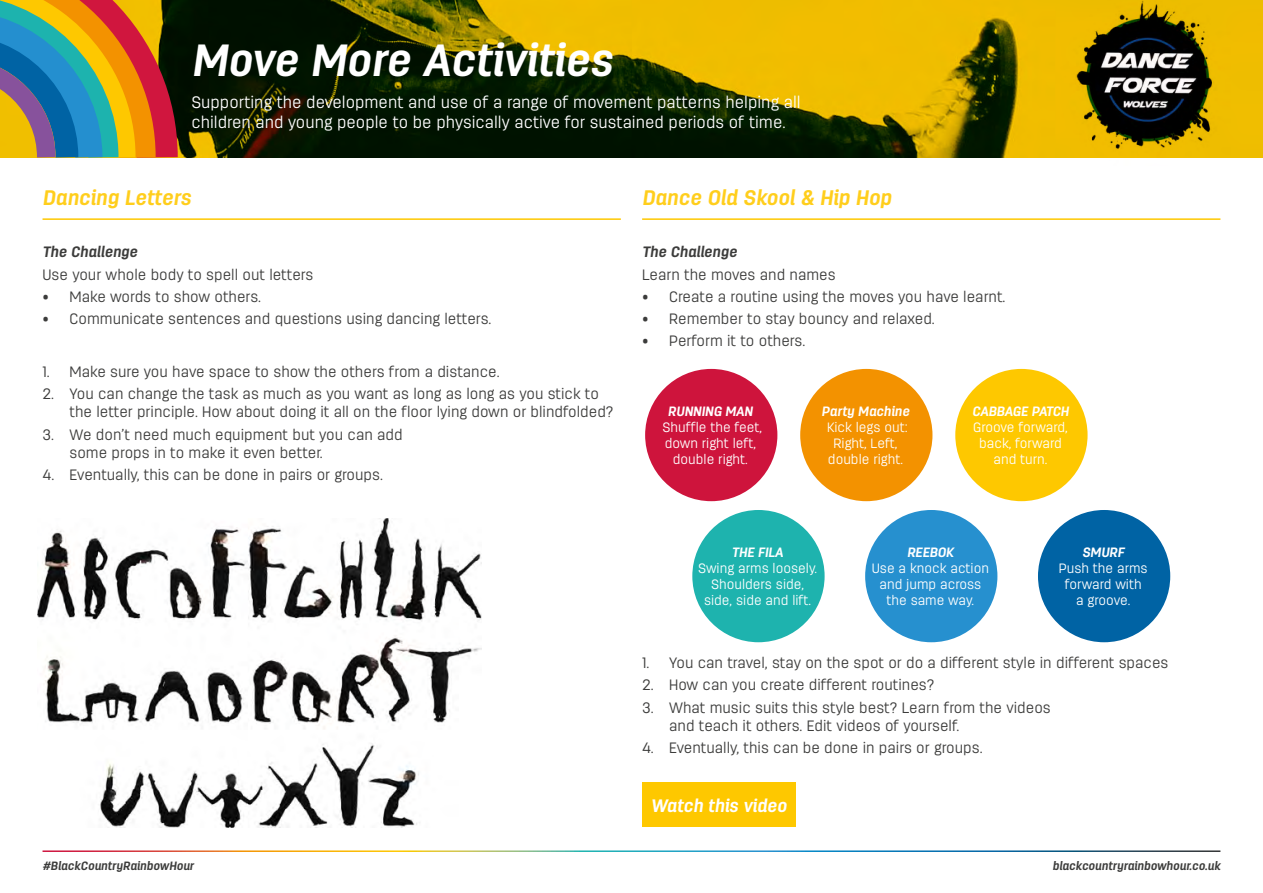
<style>
.page{position:relative;width:1263px;height:893px;background:#fff}
.page>*{position:absolute;margin:0;border:0;box-sizing:border-box;transform-origin:0 0}
.t1{font:italic 700 45px "Antartida Essential";color:#fff}
.t2{font:italic 700 21px "Antartida Essential";color:#ffce1c}
.t3{font:italic 700 18px "Antartida Essential";color:#fff}
.t4{font:300 16.5px/19.8px "Antartida Essential";color:#fff}
.t5{font:300 15px/18px "Antartida Essential";color:#3c3c3b}
.t6{font:italic 700 15px "Antartida Essential";color:#3c3c3b}
.t7{font:300 13.5px/16.2px "Antartida Essential";color:#fff;text-align:center}
.t8{font:italic 700 13.5px "Antartida Essential";color:#fff}
.t9{font:italic 700 12px "Antartida Essential";color:#3c3c3b}
</style>
<div class="page">
<img style="left:198px;top:0;width:1065px;height:157px">
<hr style="left:43px;top:218px;width:578px;height:2px;background:#fec800">
<hr style="left:642px;top:218px;width:578px;height:2px;background:#fec800">
<img style="left:38px;top:519px;width:444px;height:308px">
<img style="left:1046px;top:0;width:213px;height:158px">
<div style="left:642px;top:782px;width:153px;height:45px;background:#fec800"></div>
<div style="left:644px;top:367px;width:135px;height:136px;background:#ce143c;border-radius:50%"></div>
<div style="left:642px;top:366px;width:138px;height:138px;border:3px solid #fff;border-radius:50%"></div>
<div style="left:799px;top:367px;width:135px;height:136px;background:#f39200;border-radius:50%"></div>
<div style="left:797px;top:366px;width:138px;height:138px;border:3px solid #fff;border-radius:50%"></div>
<div style="left:954px;top:367px;width:135px;height:136px;background:#fec800;border-radius:50%"></div>
<div style="left:952px;top:366px;width:138px;height:138px;border:3px solid #fff;border-radius:50%"></div>
<div style="left:864px;top:508px;width:135px;height:136px;background:#2690cf;border-radius:50%"></div>
<div style="left:862px;top:507px;width:138px;height:138px;border:3px solid #fff;border-radius:50%"></div>
<div style="left:1036px;top:508px;width:136px;height:136px;background:#0063a4;border-radius:50%"></div>
<div style="left:1035px;top:507px;width:138px;height:138px;border:3px solid #fff;border-radius:50%"></div>
<div style="left:691px;top:508px;width:135px;height:136px;background:#1eb3ae;border-radius:50%"></div>
<div style="left:689px;top:507px;width:139px;height:138px;border:3px solid #fff;border-radius:50%"></div>
<svg style="left:0;top:0;width:198px;height:158px;background:#7d744c"></svg>
<h1 class="t1" style="left:191px;top:35px;width:423px">Move More Activities</h1>
<p class="t4" style="left:191px;top:92px;width:611px">Supporting the development and use of a range of movement patterns helping all children and young people to be physically active for sustained periods of time.</p>
<h2 class="t2" style="left:43px;top:186px;width:150px">Dancing Letters</h2>
<h2 class="t2" style="left:642px;top:186px;width:251px">Dance Old Skool &amp; Hip Hop</h2>
<p class="t6" style="left:43px;top:244px;width:97px">The Challenge</p>
<p class="t5" style="left:43px;top:265px;width:272px">Use your whole body to spell out letters</p>
<p class="t5" style="left:43px;top:287px;width:220px">• Make words to show others.</p>
<p class="t5" style="left:43px;top:310px;width:450px">• Communicate sentences and questions using dancing letters.</p>
<p class="t5" style="left:43px;top:363px;width:459px">1. Make sure you have space to show the others from a distance.</p>
<p class="t5" style="left:70px;top:385px;width:546px;text-indent:-27px">2. You can change the task as much as you want as long as long as you stick to the letter principle. How about doing it all on the floor lying down or blindfolded?</p>
<p class="t5" style="left:70px;top:425px;width:335px;text-indent:-27px">3. We don’t need much equipment but you can add some props in to make it even better.</p>
<p class="t5" style="left:43px;top:465px;width:342px">4. Eventually, this can be done in pairs or groups.</p>
<p class="t6" style="left:642px;top:244px;width:97px">The Challenge</p>
<p class="t5" style="left:642px;top:265px;width:195px">Learn the moves and names</p>
<p class="t5" style="left:642px;top:287px;width:365px">• Create a routine using the moves you have learnt.</p>
<p class="t5" style="left:642px;top:310px;width:294px">• Remember to stay bouncy and relaxed.</p>
<p class="t5" style="left:642px;top:332px;width:165px">• Perform it to others.</p>
<p class="t8" style="left:821px;top:404px;width:89px">Party Machine</p>
<p class="t7" style="left:827px;top:419px;width:82px">Kick legs out:<br>Right, Left, double right.</p>
<p class="t8" style="left:668px;top:404px;width:86px">RUNNING MAN</p>
<p class="t7" style="left:662px;top:419px;width:101px">Shuffle the feet, down right left, double right.</p>
<p class="t8" style="left:972px;top:404px;width:98px">CABBAGE PATCH</p>
<p class="t7" style="left:973px;top:419px;width:96px">Groove forward, back, forward and turn.</p>
<p class="t8" style="left:732px;top:545px;width:53px">THE FILA</p>
<p class="t7" style="left:698px;top:560px;width:121px">Swing arms loosely.<br>Shoulders side, side, side and lift.</p>
<p class="t8" style="left:907px;top:545px;width:48px">REEBOK</p>
<p class="t7" style="left:872px;top:560px;width:119px">Use a knock action and jump across the same way.</p>
<p class="t8" style="left:1082px;top:545px;width:44px">SMURF</p>
<p class="t7" style="left:1059px;top:560px;width:91px">Push the arms forward with<br>a groove.</p>
<p class="t5" style="left:642px;top:654px;width:528px">1. You can travel, stay on the spot or do a different style in different spaces</p>
<p class="t5" style="left:642px;top:676px;width:294px">2. How can you create different routines?</p>
<p class="t5" style="left:669px;top:698px;width:383px;text-indent:-27px">3. What music suits this style best? Learn from the videos and teach it others. Edit videos of yourself.</p>
<p class="t5" style="left:642px;top:738px;width:342px">4. Eventually, this can be done in pairs or groups.</p>
<p class="t3" style="left:651px;top:795px;width:138px">Watch this video</p>
<p class="t9" style="left:43px;top:859px;width:153px">#BlackCountryRainbowHour</p>
<p class="t9" style="left:1052px;top:859px;width:169px">blackcountryrainbowhour.co.uk</p>
</div>
